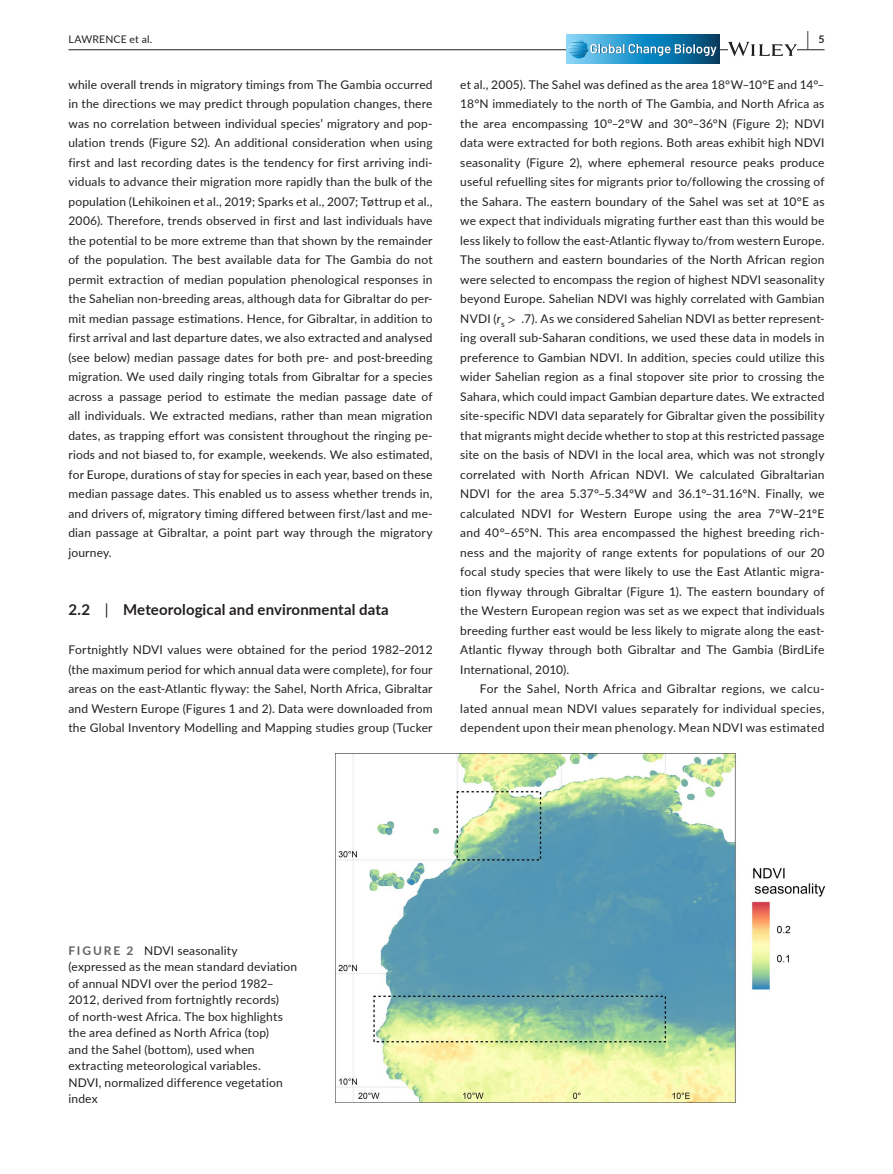
<style>
.page{position:relative;width:893px;height:1174px;background:#fff}
.page>*{position:absolute;margin:0;border:0;box-sizing:border-box;transform-origin:0 0}
.t1{font:700 19.5px "Lato";color:#231f20;scale:.43 1}
.t2{font:700 15px "Lato";letter-spacing:.01em;color:#231f20}
.t3{font:12px/19.5px "Lato";letter-spacing:.015em;color:#231f20;text-align:justify}
.t4{font:10.5px "Lato";letter-spacing:.02em;color:#231f20}
.s1{font-style:italic}
.s2{font-family:"STIX"}
.s3{font-weight:400}
.s4{font-weight:700;color:#636366}
</style>
<div class="page">
<hr style="left:68px;top:49px;width:756px;height:1px;background:#231f20">
<svg style="left:567px;top:34px;width:153px;height:30px"></svg>
<svg style="left:568px;top:40px;width:149px;height:18px"></svg>
<svg style="left:728px;top:42px;width:69px;height:14px"></svg>
<img style="left:335px;top:753px;width:489px;height:350px">
<p class="t4" style="left:68px;top:31px;width:85px">LAWRENCE et al.</p>
<h1 class="t1" style="left:807px;top:25px;width:43px">| <sup>5</sup></h1>
<p class="t3" style="left:68px;top:74px;width:366px">while overall trends in migratory timings from The Gambia occurred in the directions we may predict through population changes, there was no correlation between individual species’ migratory and pop&shy;ulation trends (Figure S2). An additional consideration when using first and last recording dates is the tendency for first arriving indi&shy;viduals to advance their migration more rapidly than the bulk of the population (Lehikoinen et al., 2019; Sparks et al., 2007; Tøttrup et al., 2006). Therefore, trends observed in first and last individuals have the potential to be more extreme than that shown by the remainder of the population. The best available data for The Gambia do not permit extraction of median population phenological responses in the Sahelian non-breeding areas, although data for Gibraltar do per&shy;mit median passage estimations. Hence, for Gibraltar, in addition to first arrival and last departure dates, we also extracted and analysed (see below) median passage dates for both pre- and post-breeding migration. We used daily ringing totals from Gibraltar for a species across a passage period to estimate the median passage date of all individuals. We extracted medians, rather than mean migration dates, as trapping effort was consistent throughout the ringing pe&shy;riods and not biased to, for example, weekends. We also estimated, for Europe, durations of stay for species in each year, based on these median passage dates. This enabled us to assess whether trends in, and drivers of, migratory timing differed between first/last and me&shy;dian passage at Gibraltar, a point part way through the migratory journey.</p>
<p class="t3" style="left:460px;top:74px;width:366px">et al., 2005). The Sahel was defined as the area 18°W–10°E and 14°– 18°N immediately to the north of The Gambia, and North Africa as the area encompassing 10°–2°W and 30°–36°N (Figure 2); NDVI data were extracted for both regions. Both areas exhibit high NDVI seasonality (Figure 2), where ephemeral resource peaks produce useful refuelling sites for migrants prior to/following the crossing of the Sahara. The eastern boundary of the Sahel was set at 10°E as we expect that individuals migrating further east than this would be less likely to follow the east-Atlantic flyway to/from western Europe.<br>The southern and eastern boundaries of the North African region were selected to encompass the region of highest NDVI seasonality beyond Europe. Sahelian NDVI was highly correlated with Gambian NVDI (<span class="s1">r</span><sub>s</sub> <span class="s2">&gt;</span> .7). As we considered Sahelian NDVI as better represent&shy;ing overall sub-Saharan conditions, we used these data in models in preference to Gambian NDVI. In addition, species could utilize this wider Sahelian region as a final stopover site prior to crossing the Sahara, which could impact Gambian departure dates. We extracted site-specific NDVI data separately for Gibraltar given the possibility that migrants might decide whether to stop at this restricted passage site on the basis of NDVI in the local area, which was not strongly correlated with North African NDVI. We calculated Gibraltarian NDVI for the area 5.37°–5.34°W and 36.1°–31.16°N. Finally, we calculated NDVI for Western Europe using the area 7°W–21°E and 40°–65°N. This area encompassed the highest breeding rich&shy;ness and the majority of range extents for populations of our 20 focal study species that were likely to use the East Atlantic migra&shy;tion flyway through Gibraltar (Figure 1). The eastern boundary of the Western European region was set as we expect that individuals breeding further east would be less likely to migrate along the east-Atlantic flyway through both Gibraltar and The Gambia (BirdLife International, 2010).</p>
<p class="t3" style="left:460px;top:678px;width:366px;text-indent:20px">For the Sahel, North Africa and Gibraltar regions, we calcu&shy;lated annual mean NDVI values separately for individual species, dependent upon their mean phenology. Mean NDVI was estimated</p>
<p class="t2" style="left:68px;top:599px;width:322px">2.2 <span class="s3">|</span> Meteorological and environmental data</p>
<p class="t3" style="left:68px;top:639px;width:366px">Fortnightly NDVI values were obtained for the period 1982–2012 (the maximum period for which annual data were complete), for four areas on the east-Atlantic flyway: the Sahel, North Africa, Gibraltar and Western Europe (Figures 1 and 2). Data were downloaded from the Global Inventory Modelling and Mapping studies group (Tucker</p>
<p class="t3" style="left:68px;top:941px;width:230px;line-height:16.5px;text-align:left"><span class="s4">FIGURE 2</span> NDVI seasonality (expressed as the mean standard deviation of annual NDVI over the period 1982– 2012, derived from fortnightly records)<br>of north-west Africa. The box highlights the area defined as North Africa (top)<br>and the Sahel (bottom), used when extracting meteorological variables.<br>NDVI, normalized difference vegetation index</p>
</div>
